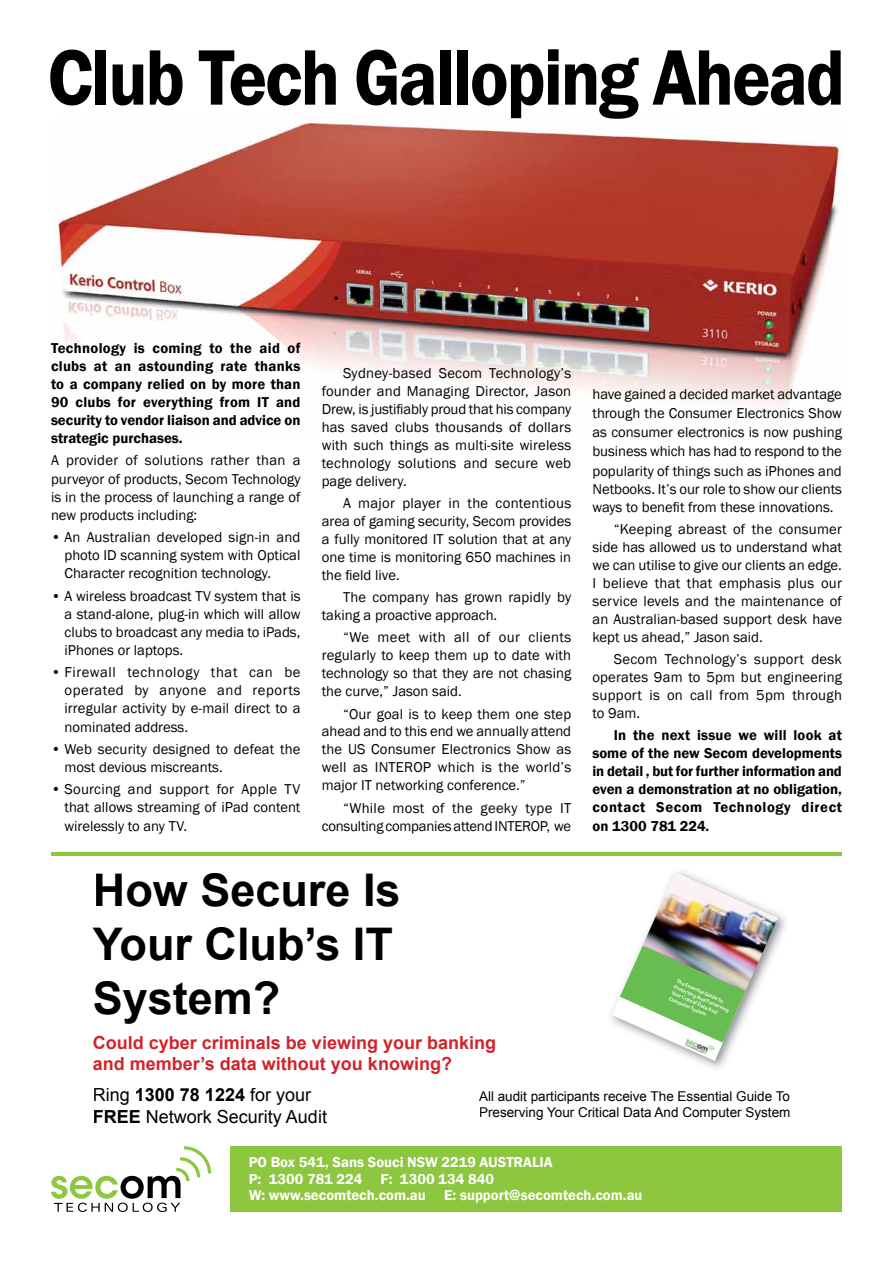
<style>
.page{position:relative;width:893px;height:1263px;background:#fff}
.page>*{position:absolute;margin:0;border:0;box-sizing:border-box;transform-origin:0 0}
.t1{font:600 81.3px "Franklin Gothic";letter-spacing:-.03em;color:#000;scale:.89 1}
.t2{font:700 45px/54px "Arial";color:#000}
.t3{font:700 18px/21.6px "Arial";color:#d2232a}
.t4{font:18px/21.6px "Arial";color:#000}
.t5{font:14.7px/18px "Franklin Gothic";color:#000;text-align:justify}
.t6{font:600 14.7px/18.1px "Franklin Gothic";color:#000;text-align:justify}
.t7{font:600 14.7px/17.5px "Franklin Gothic";color:#fff}
.t8{font:13.5px/16.2px "Arial";color:#000}
.t9{font:600 5.25px/6.3px "Myriad Pro";color:#fff}
.s1{font-weight:700}
</style>
<div class="page">
<img style="left:57px;top:120px;width:786px;height:287px">
<img style="left:611px;top:871px;width:175px;height:197px">
<img style="left:643px;top:872px;width:135px;height:119px">
<img style="left:612px;top:946px;width:133px;height:114px">
<img style="left:684px;top:1035px;width:31px;height:22px">
<div style="left:230px;top:1146px;width:612px;height:66px;background:#8dc63f"></div>
<hr style="left:51px;top:852px;width:791px;height:3px;background:#8dc63f">
<svg style="left:51px;top:1146px;width:160px;height:66px"></svg>
<h1 class="t1" style="left:48px;top:27px;width:897px">Club Tech Galloping Ahead</h1>
<p class="t6" style="left:51px;top:339px;width:251px">Technology is coming to the aid of clubs at an astounding rate thanks to a company relied on by more than 90 clubs for everything from IT and security to vendor liaison and advice on strategic purchases.</p>
<p class="t5" style="left:51px;top:452px;width:251px">A provider of solutions rather than a purveyor of products, Secom Technology is in the process of launching a range of new products including:</p>
<p class="t5" style="left:64px;top:528px;width:237px;text-indent:-13px">• An Australian developed sign-in and photo ID scanning system with Optical Character recognition technology.</p>
<p class="t5" style="left:64px;top:587px;width:238px;text-indent:-13px">• A wireless broadcast TV system that is a stand-alone, plug-in which will allow clubs to broadcast any media to iPads, iPhones or laptops.</p>
<p class="t5" style="left:64px;top:664px;width:238px;text-indent:-13px">• Firewall technology that can be operated by anyone and reports irregular activity by e-mail direct to a nominated address.</p>
<p class="t5" style="left:64px;top:740px;width:237px;text-indent:-13px">• Web security designed to defeat the most devious miscreants.</p>
<p class="t5" style="left:64px;top:781px;width:237px;text-indent:-13px">• Sourcing and support for Apple TV that allows streaming of iPad content wirelessly to any TV.</p>
<p class="t5" style="left:322px;top:365px;width:251px;text-indent:21px">Sydney-based Secom Technology’s founder and Managing Director, Jason Drew, is justifiably proud that his company has saved clubs thousands of dollars with such things as multi-site wireless technology solutions and secure web page delivery.</p>
<p class="t5" style="left:322px;top:495px;width:251px;text-indent:21px">A major player in the contentious area of gaming security, Secom provides a fully monitored IT solution that at any one time is monitoring 650 machines in the field live.</p>
<p class="t5" style="left:322px;top:589px;width:251px;text-indent:21px">The company has grown rapidly by taking a proactive approach.</p>
<p class="t5" style="left:322px;top:629px;width:251px;text-indent:21px">“We meet with all of our clients regularly to keep them up to date with technology so that they are not chasing the curve,” Jason said.</p>
<p class="t5" style="left:322px;top:705px;width:251px;text-indent:21px">“Our goal is to keep them one step ahead and to this end we annually attend the US Consumer Electronics Show as well as INTEROP which is the world’s major IT networking conference.”</p>
<p class="t5" style="left:322px;top:799px;width:251px;text-align:right">“While most of the geeky type IT consulting companies attend INTEROP, we</p>
<h2 class="t2" style="left:93px;top:865px;width:309px">How Secure Is<br>Your Club’s IT<br>System?</h2>
<p class="t3" style="left:93px;top:1032px;width:405px">Could cyber criminals be viewing your banking and member’s data without you knowing?</p>
<p class="t5" style="left:592px;top:385px;width:251px;line-height:18.8px">have gained a decided market advantage through the Consumer Electronics Show as consumer electronics is now pushing business which has had to respond to the popularity of things such as iPhones and Netbooks. It’s our role to show our clients ways to benefit from these innovations.</p>
<p class="t5" style="left:592px;top:520px;width:251px;text-indent:21px">“Keeping abreast of the consumer side has allowed us to understand what we can utilise to give our clients an edge.<br>I believe that that emphasis plus our service levels and the maintenance of an Australian-based support desk have kept us ahead,” Jason said.</p>
<p class="t5" style="left:592px;top:650px;width:251px;text-indent:21px">Secom Technology’s support desk operates 9am to 5pm but engineering support is on call from 5pm through to 9am.</p>
<p class="t6" style="left:592px;top:727px;width:251px;text-indent:21px">In the next issue we will look at some of the new Secom developments in detail , but for further information and even a demonstration at no obligation, contact Secom Technology direct on 1300 781 224.</p>
<p class="t9" style="left:678px;top:977px;width:61px;rotate:24deg">The Essential Guide To<br>Protecting And Preserving<br>Your Critical Data And<br>Computer System</p>
<p class="t4" style="left:93px;top:1084px;width:236px">Ring <span class="s1">1300 78 1224</span> for your<br><span class="s1">FREE</span> Network Security Audit</p>
<p class="t8" style="left:479px;top:1088px;width:313px">All audit participants receive The Essential Guide To<br>Preserving Your Critical Data And Computer System</p>
<p class="t7" style="left:249px;top:1153px;width:306px">PO Box 541, Sans Souci NSW 2219 AUSTRALIA<br>P: 1300 781 224</p>
<p class="t7" style="left:249px;top:1171px;width:395px;line-height:16px;text-indent:132px">F: 1300 134 840<br>W: www.secomtech.com.au E: support@secomtech.com.au</p>
</div>
